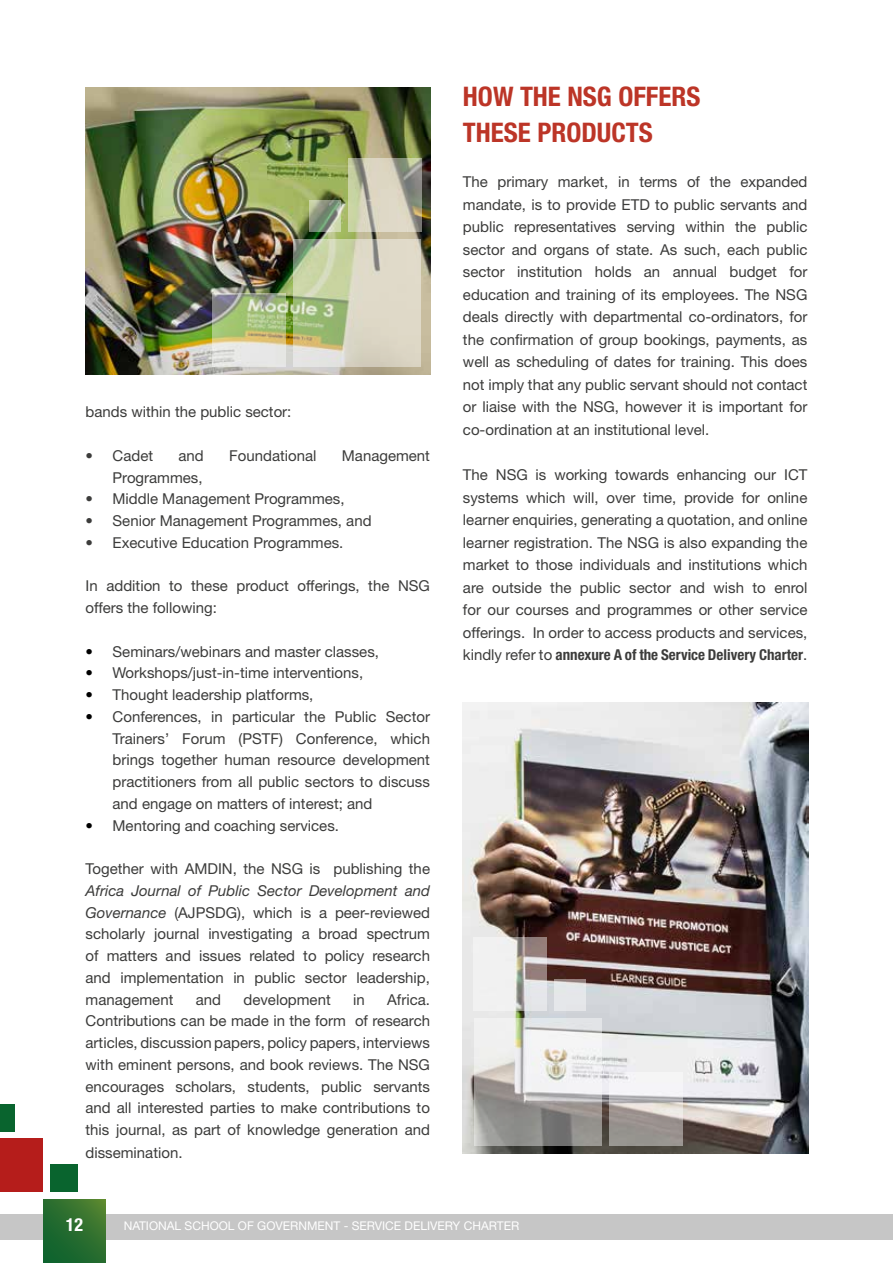
<style>
.page{position:relative;width:893px;height:1263px;background:#fff}
.page>*{position:absolute;margin:0;border:0;box-sizing:border-box;transform-origin:0 0}
.t1{font:700 condensed 27px/36px "Helvetica Neue LT Std";color:#bc3527}
.t2{font:700 condensed 18px "Helvetica Neue LT Std";color:#fff}
.t3{font:15px/22.5px "Helvetica Neue LT Std";color:#3c3c3b;text-align:justify}
.t4{font:12px "Helvetica Neue LT Std";color:#fff}
.s1{color:#000}
.s2{font-style:italic}
.s3{font-weight:700;font-stretch:condensed}
</style>
<div class="page">
<div style="left:0;top:1214px;width:893px;height:25px;background:#c6c6c6"></div>
<svg style="left:44px;top:1200px;width:61px;height:63px;background:#2a6e2e"></svg>
<div style="left:0;top:1138px;width:43px;height:54px;background:#b51d1b"></div>
<div style="left:50px;top:1165px;width:27px;height:27px;background:#09642e"></div>
<div style="left:0;top:1104px;width:15px;height:27px;background:#09642e"></div>
<img style="left:86px;top:87px;width:344px;height:287px">
<img style="left:463px;top:702px;width:345px;height:451px">
<svg style="left:474px;top:1018px;width:127px;height:128px"></svg>
<svg style="left:609px;top:1073px;width:73px;height:73px"></svg>
<svg style="left:474px;top:938px;width:73px;height:73px;fill:#f0f0f0"></svg>
<svg style="left:554px;top:980px;width:31px;height:31px"></svg>
<svg style="left:294px;top:239px;width:127px;height:128px;background:#cdd0b3"></svg>
<svg style="left:213px;top:294px;width:73px;height:73px;background:#bfc7a3"></svg>
<svg style="left:348px;top:159px;width:73px;height:73px;background:#c0bfaa"></svg>
<svg style="left:310px;top:201px;width:31px;height:31px"></svg>
<p class="t3" style="left:86px;top:401px;width:207px">bands within the public sector:</p>
<p class="t3" style="left:86px;top:444px;width:69px">• Cadet</p>
<p class="t3" style="left:179px;top:444px;width:27px">and</p>
<p class="t3" style="left:229px;top:444px;width:89px">Foundational</p>
<p class="t3" style="left:342px;top:444px;width:90px">Management</p>
<p class="t3" style="left:113px;top:466px;width:92px">Programmes,</p>
<p class="t3" style="left:86px;top:488px;width:261px">• Middle Management Programmes,</p>
<p class="t3" style="left:86px;top:509px;width:287px">• Senior Management Programmes, and</p>
<p class="t3" style="left:86px;top:531px;width:259px">• Executive Education Programmes.</p>
<p class="t3" style="left:86px;top:575px;width:346px;line-height:21.8px">In addition to these product offerings, the NSG offers the following:</p>
<p class="t3" style="left:86px;top:640px;width:295px"><span class="s1">•</span> Seminars/webinars and master classes,</p>
<p class="t3" style="left:86px;top:662px;width:279px"><span class="s1">•</span> Workshops/just-in-time interventions,</p>
<p class="t3" style="left:86px;top:683px;width:229px"><span class="s1">•</span> Thought leadership platforms,</p>
<p class="t3" style="left:113px;top:705px;width:319px;line-height:21.8px;text-indent:-27px"><span class="s1">•</span> Conferences, in particular the Public Sector Trainers’ Forum (PSTF) Conference, which brings together human resource development practitioners from all public sectors to discuss and engage on matters of interest; and</p>
<p class="t3" style="left:86px;top:814px;width:255px"><span class="s1">•</span> Mentoring and coaching services.</p>
<p class="t3" style="left:86px;top:857px;width:346px">Together with AMDIN, the NSG is publishing the</p>
<p class="t3" style="left:86px;top:879px;width:346px;line-height:21.8px"><span class="s2">Africa Journal of Public Sector Development and Governance</span> (AJPSDG), which is a peer-reviewed scholarly journal investigating a broad spectrum of matters and issues related to policy research and implementation in public sector leadership, management</p>
<p class="t3" style="left:86px;top:988px;width:346px;line-height:21.9px;text-indent:302px">Africa.<br>Contributions can be made in the form of research articles, discussion papers, policy papers, interviews with eminent persons, and book reviews. The NSG encourages scholars, students, public servants and all interested parties to make contributions to this journal, as part of knowledge generation and dissemination.</p>
<p class="t3" style="left:196px;top:988px;width:27px">and</p>
<p class="t3" style="left:243px;top:988px;width:89px">development</p>
<p class="t3" style="left:353px;top:988px;width:13px">in</p>
<h1 class="t1" style="left:463px;top:78px;width:239px">HOW THE NSG OFFERS<br>THESE PRODUCTS</h1>
<p class="t3" style="left:463px;top:171px;width:346px">The primary market, in terms of the expanded mandate, is to provide ETD to public servants and public representatives serving within the public sector and organs of state. As such, each public sector institution holds an annual budget for education and training of its employees. The NSG deals directly with departmental co-ordinators, for the confirmation of group bookings, payments, as well as scheduling of dates for training. This does not imply that any public servant should not contact or liaise with the NSG, however it is important for co-ordination at an institutional level.</p>
<p class="t3" style="left:463px;top:463px;width:346px">The NSG is working towards enhancing our ICT systems which will, over time, provide for online learner enquiries, generating a quotation, and online learner registration. The NSG is also expanding the market to those individuals and institutions which are outside the public sector and wish to enrol for our courses and programmes or other service offerings. In order to access products and services, kindly refer to <span class="s3">annexure A of the Service Delivery Charter</span>.</p>
<p class="t2" style="left:66px;top:1214px;width:19px">12</p>
<p class="t4" style="left:124px;top:1218px;width:397px">NATIONAL SCHOOL OF GOVERNMENT - SERVICE DELIVERY CHARTER</p>
</div>
